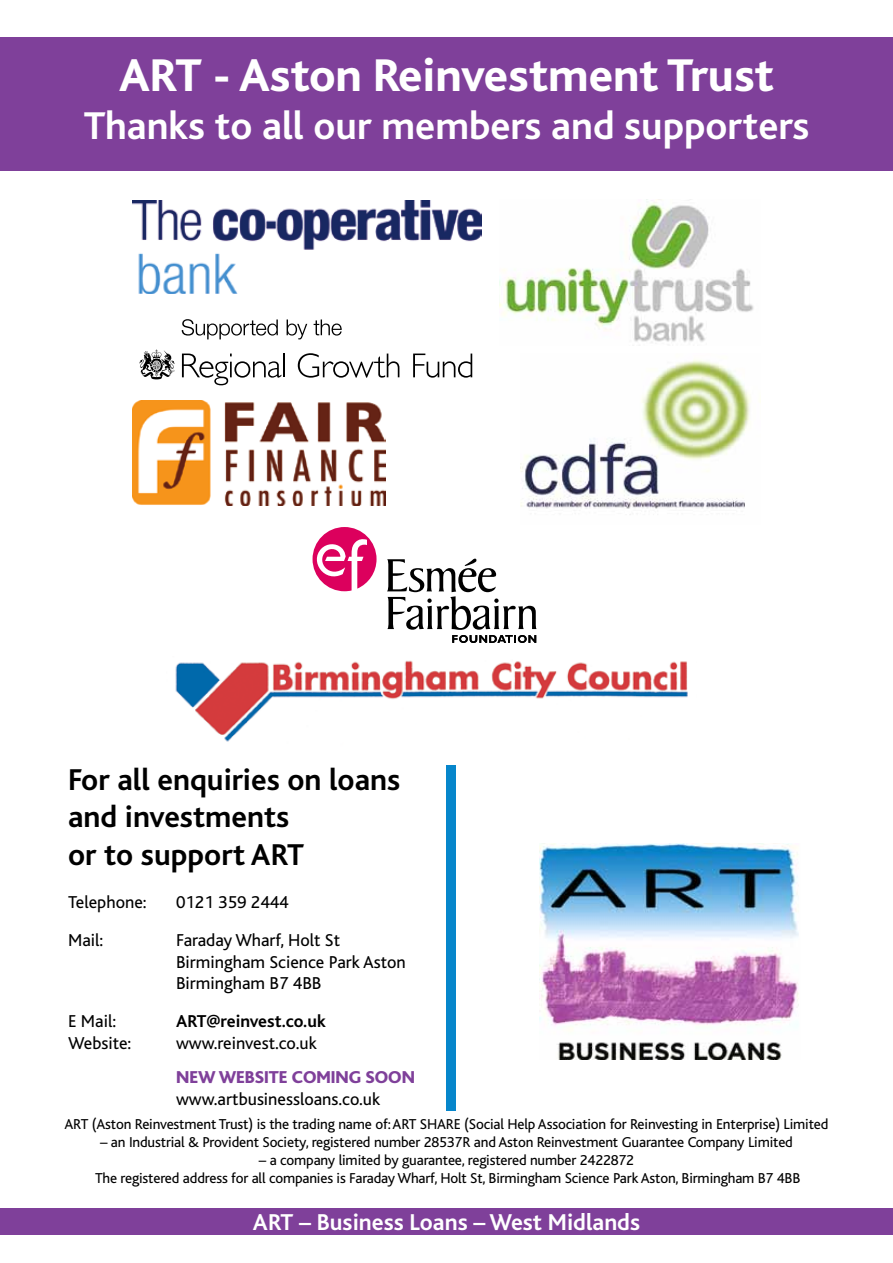
<style>
.page{position:relative;width:893px;height:1263px;background:#fff}
.page>*{position:absolute;margin:0;border:0;box-sizing:border-box;transform-origin:0 0}
.t1{font:800 48px "Bliss";color:#fff}
.t2{font:700 40.5px "Bliss";color:#fff}
.t3{font:700 31.5px/37.8px "Bliss";color:#000}
.t4{font:700 24px "Bliss";color:#fff}
.t5{font:18px/21.6px "Bliss";color:#000}
.t6{font:800 18px "Bliss";color:#7f409a}
.t7{font:700 18px "Bliss";color:#000}
.t8{font:15px/18px "Bliss";letter-spacing:-.01em;color:#000;text-align:center}
</style>
<div class="page">
<div style="left:0;top:37px;width:893px;height:134px;background:#7f409a"></div>
<div style="left:446px;top:765px;width:10px;height:346px;background:#0686cb"></div>
<img style="left:175px;top:660px;width:513px;height:82px">
<svg style="left:312px;top:527px;width:65px;height:64px"></svg>
<svg style="left:387px;top:558px;width:150px;height:85px"></svg>
<img style="left:132px;top:400px;width:254px;height:105px">
<img style="left:520px;top:359px;width:241px;height:156px">
<img style="left:500px;top:200px;width:254px;height:143px">
<img style="left:132px;top:200px;width:350px;height:94px">
<svg style="left:182px;top:354px;width:99px;height:31px"></svg>
<hr style="left:283px;top:354px;width:2px;height:23px;background:#000">
<svg style="left:298px;top:353px;width:101px;height:25px"></svg>
<svg style="left:413px;top:354px;width:59px;height:24px"></svg>
<svg style="left:182px;top:319px;width:96px;height:20px"></svg>
<svg style="left:287px;top:319px;width:20px;height:20px"></svg>
<svg style="left:314px;top:319px;width:28px;height:17px"></svg>
<svg style="left:139px;top:350px;width:36px;height:29px"></svg>
<img style="left:539px;top:844px;width:260px;height:215px">
<div style="left:0;top:1208px;width:893px;height:27px;background:#7f409a"></div>
<h1 class="t1" style="left:119px;top:50px;width:656px">ART - Aston Reinvestment Trust</h1>
<h2 class="t2" style="left:84px;top:105px;width:727px">Thanks to all our members and supporters</h2>
<h3 class="t3" style="left:68px;top:761px;width:334px">For all enquiries on loans and investments<br>or to support ART</h3>
<p class="t5" style="left:68px;top:892px;width:80px">Telephone:</p>
<p class="t5" style="left:176px;top:892px;width:114px">0121 359 2444</p>
<p class="t5" style="left:68px;top:930px;width:37px">Mail:</p>
<p class="t5" style="left:176px;top:930px;width:231px">Faraday Wharf, Holt St<br>Birmingham Science Park Aston<br>Birmingham B7 4BB</p>
<p class="t5" style="left:68px;top:1011px;width:50px">E Mail:</p>
<p class="t7" style="left:176px;top:1012px;width:151px">ART@reinvest.co.uk</p>
<p class="t5" style="left:68px;top:1032px;width:65px">Website:</p>
<p class="t5" style="left:176px;top:1032px;width:142px">www.reinvest.co.uk</p>
<p class="t6" style="left:176px;top:1068px;width:240px">NEW WEBSITE COMING SOON</p>
<p class="t5" style="left:176px;top:1088px;width:206px">www.artbusinessloans.co.uk</p>
<p class="t8" style="left:65px;top:1115px;width:765px">ART (Aston Reinvestment Trust) is the trading name of: ART SHARE (Social Help Association for Reinvesting in Enterprise) Limited</p>
<p class="t8" style="left:100px;top:1133px;width:694px">– an Industrial &amp; Provident Society, registered number 28537R and Aston Reinvestment Guarantee Company Limited</p>
<p class="t8" style="left:95px;top:1151px;width:707px">– a company limited by guarantee, registered number 2422872<br>The registered address for all companies is Faraday Wharf, Holt St, Birmingham Science Park Aston, Birmingham B7 4BB</p>
<h3 class="t4" style="left:253px;top:1209px;width:389px">ART – Business Loans – West Midlands</h3>
</div>
